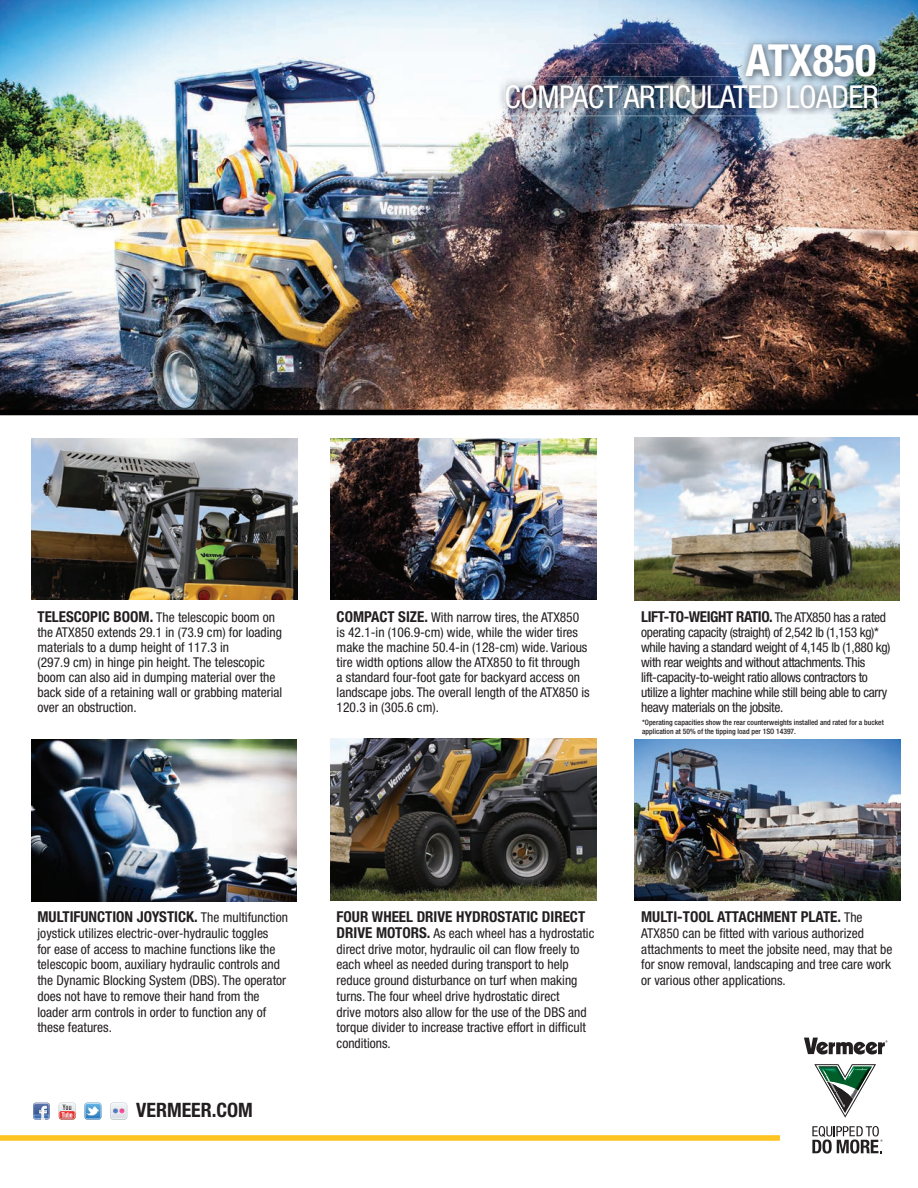
<style>
.page{position:relative;width:918px;height:1188px;background:#fff}
.page>*{position:absolute;margin:0;border:0;box-sizing:border-box;transform-origin:0 0}
.t1{font:700 condensed 44.25px "Helvetica Neue";color:#fff}
.t2{font:condensed 31.5px "Helvetica Neue";letter-spacing:-.015em;color:#fff}
.t3{font:700 condensed 19.8px "Helvetica Neue";color:#231f20}
.t4{font:700 condensed 15px "Helvetica Neue";color:#231f20}
.t5{font:700 condensed 15px "Helvetica Neue";letter-spacing:-.025em;color:#231f20}
.t6{font:condensed 13.5px/15.8px "Helvetica Neue";color:#231f20}
.t7{font:condensed 13.5px/15px "Helvetica Neue";letter-spacing:-.025em;color:#231f20}
.t8{font:500 condensed 7.5px/9px "Helvetica Neue";color:#231f20}
.s1{font-weight:700;font-size:15px}
.s2{font-weight:400;font-size:13.5px}
</style>
<div class="page">
<img style="left:0;top:0;width:918px;height:410px">
<img style="left:32px;top:438px;width:265px;height:161px">
<img style="left:331px;top:438px;width:265px;height:161px">
<img style="left:331px;top:739px;width:265px;height:161px">
<svg style="left:804px;top:1038px;width:83px;height:16px"></svg>
<svg style="left:812px;top:1126px;width:71px;height:28px"></svg>
<svg style="left:814px;top:1064px;width:62px;height:54px"></svg>
<svg style="left:33px;top:1103px;width:17px;height:17px"></svg>
<img style="left:34px;top:1103px;width:15px;height:3px">
<svg style="left:110px;top:1103px;width:17px;height:17px"></svg>
<svg style="left:59px;top:1103px;width:17px;height:17px"></svg>
<svg style="left:85px;top:1103px;width:16px;height:17px"></svg>
<div style="left:0;top:1135px;width:780px;height:6px;background:#fec422"></div>
<div style="left:0;top:410px;width:918px;height:5px;background:#010101"></div>
<img style="left:32px;top:740px;width:265px;height:161px">
<img style="left:634px;top:740px;width:266px;height:161px">
<img style="left:504px;top:43px;width:382px;height:34px">
<img style="left:498px;top:77px;width:388px;height:39px">
<img style="left:506px;top:85px;width:373px;height:23px">
<img style="left:738px;top:36px;width:146px;height:49px">
<img style="left:738px;top:85px;width:141px;height:1px">
<img style="left:634px;top:437px;width:266px;height:163px">
<h1 class="t1" style="left:746px;top:34px;width:132px">ATX850</h1>
<h2 class="t2" style="left:505px;top:78px;width:376px">COMPACT ARTICULATED LOADER</h2>
<p class="t6" style="left:38px;top:609px;width:246px;line-height:15px"><span class="s1">TELESCOPIC BOOM.</span> The telescopic boom on the ATX850 extends 29.1 in (73.9 cm) for loading materials to a dump height of 117.3 in<br>(297.9 cm) in hinge pin height. The telescopic boom can also aid in dumping material over the back side of a retaining wall or grabbing material over an obstruction.</p>
<p class="t6" style="left:337px;top:609px;width:255px;line-height:15px"><span class="s1">COMPACT SIZE.</span> With narrow tires, the ATX850 is 42.1-in (106.9-cm) wide, while the wider tires make the machine 50.4-in (128-cm) wide. Various tire width options allow the ATX850 to fit through<br>a standard four-foot gate for backyard access on landscape jobs. The overall length of the ATX850 is 120.3 in (305.6 cm).</p>
<p class="t5" style="left:641px;top:607px;width:246px">LIFT-TO-WEIGHT RATIO. <span class="s2">The ATX850 has a rated</span></p>
<p class="t7" style="left:641px;top:624px;width:251px">operating capacity (straight) of 2,542 lb (1,153 kg)* while having a standard weight of 4,145 lb (1,880 kg) with rear weights and without attachments. This lift-capacity-to-weight ratio allows contractors to utilize a lighter machine while still being able to carry heavy materials on the jobsite.</p>
<p class="t8" style="left:642px;top:717px;width:243px">*Operating capacities show the rear counterweights installed and rated for a bucket application at 50% of the tipping load per 1SO 14397.</p>
<p class="t4" style="left:38px;top:908px;width:252px">MULTIFUNCTION JOYSTICK. <span class="s2">The multifunction</span></p>
<p class="t6" style="left:37px;top:925px;width:250px">joystick utilizes electric-over-hydraulic toggles<br>for ease of access to machine functions like the telescopic boom, auxiliary hydraulic controls and the Dynamic Blocking System (DBS). The operator does not have to remove their hand from the loader arm controls in order to function any of these features.</p>
<h3 class="t3" style="left:136px;top:1098px;width:118px">VERMEER.COM</h3>
<p class="t4" style="left:337px;top:908px;width:250px">FOUR WHEEL DRIVE HYDROSTATIC DIRECT</p>
<p class="t6" style="left:337px;top:925px;width:259px"><span class="s1">DRIVE MOTORS.</span> As each wheel has a hydrostatic direct drive motor, hydraulic oil can flow freely to each wheel as needed during transport to help reduce ground disturbance on turf when making turns. The four wheel drive hydrostatic direct<br>drive motors also allow for the use of the DBS and torque divider to increase tractive effort in difficult conditions.</p>
<p class="t4" style="left:641px;top:908px;width:223px">MULTI-TOOL ATTACHMENT PLATE. <span class="s2">The</span></p>
<p class="t6" style="left:641px;top:925px;width:253px">ATX850 can be fitted with various authorized attachments to meet the jobsite need, may that be for snow removal, landscaping and tree care work or various other applications.</p>
</div>
